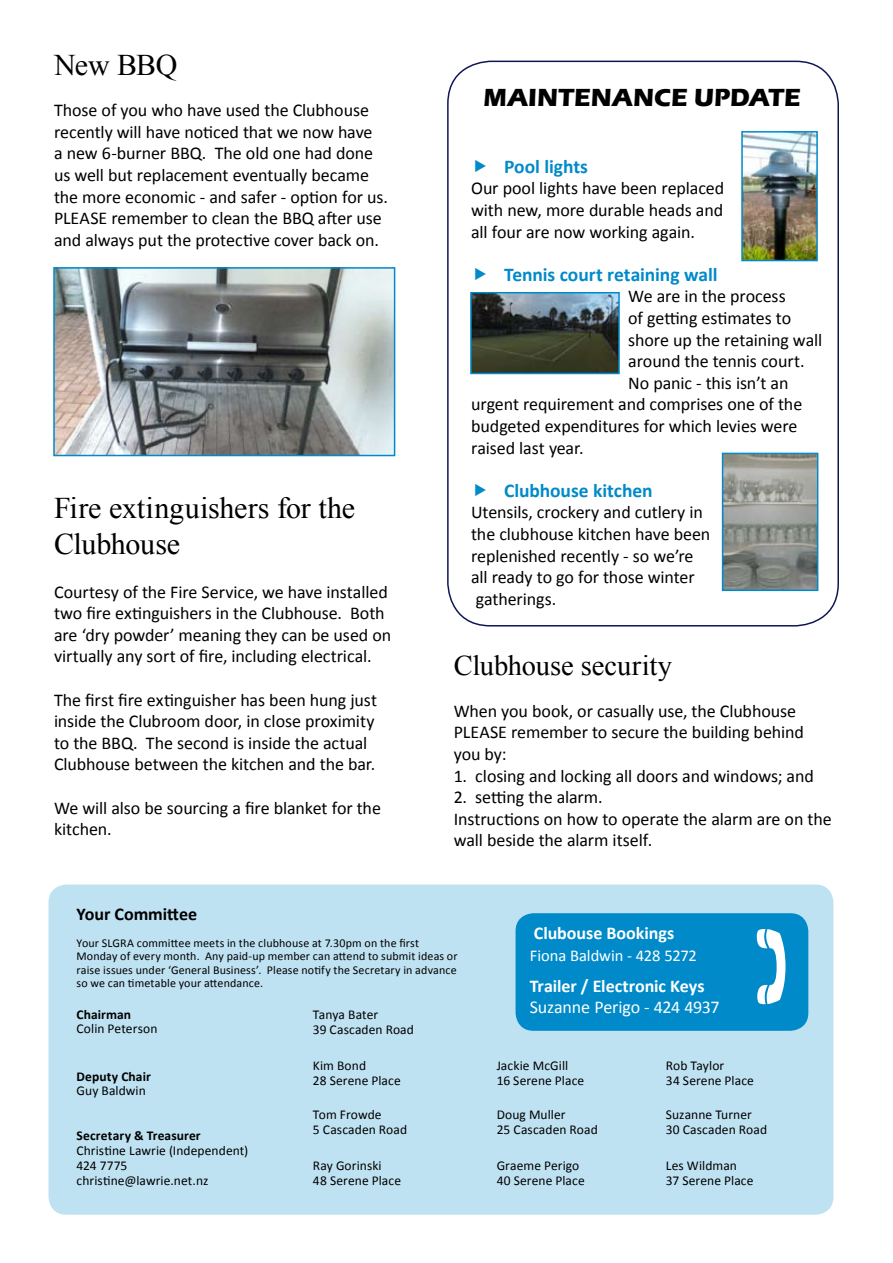
<style>
.page{position:relative;width:893px;height:1263px;background:#fff}
.page>*{position:absolute;margin:0;border:0;box-sizing:border-box;transform-origin:0 0}
.t1{font:30px/36px "Times New Roman";letter-spacing:-.01em;color:#000}
.t2{font:28.5px "Times New Roman";letter-spacing:-.005em;color:#000}
.t3{font:700 25.5px "Eras ITC";color:#000}
.t4{font:700 19.5px "Calibri";letter-spacing:-.005em;color:#008ac9}
.t5{font:18px/21.6px "Calibri";letter-spacing:-.005em;color:#000}
.t6{font:700 18px "Calibri";letter-spacing:-.005em;color:#fff}
.t7{font:18px "Calibri";letter-spacing:-.01em;color:#fff}
.t8{font:700 18px "Calibri";letter-spacing:-.005em;color:#000}
.t9{font:16.5px "Calibri";letter-spacing:-.005em;color:#fff}
.t10{font:13.5px/15px "Calibri";letter-spacing:.005em;color:#000}
.t11{font:700 13.5px "Calibri";letter-spacing:.01em;color:#000}
.t12{font:12px/13.5px "Calibri";letter-spacing:.01em;color:#000}
</style>
<div class="page">
<div style="left:48px;top:884px;width:785px;height:331px;background:#bfe2f2;border-radius:18px"></div>
<div style="left:447px;top:61px;width:392px;height:565px;border:2px solid #0e1654;border-radius:43px"></div>
<img style="left:744px;top:134px;width:71px;height:124px">
<div style="left:741px;top:131px;width:77px;height:130px;border:2px solid #008ac9"></div>
<img style="left:473px;top:295px;width:144px;height:76px">
<div style="left:470px;top:292px;width:150px;height:82px;border:2px solid #008ac9"></div>
<img style="left:725px;top:456px;width:90px;height:132px">
<div style="left:722px;top:453px;width:96px;height:138px;border:2px solid #008ac9"></div>
<img style="left:56px;top:270px;width:336px;height:183px">
<div style="left:53px;top:267px;width:342px;height:189px;border:2px solid #008ac9"></div>
<div style="left:516px;top:913px;width:292px;height:118px;background:#008ac9;border-radius:18px"></div>
<h1 class="t1" style="left:54px;top:46px;width:125px">New BBQ</h1>
<p class="t5" style="left:54px;top:99px;width:336px">Those of you who have used the Clubhouse recently will have noticed that we now have<br>a new 6-burner BBQ. The old one had done us well but replacement eventually became the more economic - and safer - option for us.<br>PLEASE remember to clean the BBQ after use and always put the protective cover back on.</p>
<h1 class="t1" style="left:54px;top:490px;width:303px">Fire extinguishers for the<br>Clubhouse</h1>
<p class="t5" style="left:54px;top:581px;width:339px">Courtesy of the Fire Service, we have installed two fire extinguishers in the Clubhouse. Both are ‘dry powder’ meaning they can be used on virtually any sort of fire, including electrical.</p>
<p class="t5" style="left:54px;top:689px;width:325px">The first fire extinguisher has been hung just inside the Clubroom door, in close proximity to the BBQ. The second is inside the actual Clubhouse between the kitchen and the bar.</p>
<p class="t5" style="left:54px;top:797px;width:328px">We will also be sourcing a fire blanket for the kitchen.</p>
<h3 class="t3" style="left:483px;top:83px;width:319px">MAINTENANCE UPDATE</h3>
<p class="t4" style="left:504px;top:154px;width:85px">Pool lights</p>
<p class="t5" style="left:471px;top:178px;width:255px;text-align:justify">Our pool lights have been replaced with new, more durable heads and all four are now working again.</p>
<p class="t4" style="left:504px;top:262px;width:215px">Tennis court retaining wall</p>
<p class="t5" style="left:628px;top:286px;width:159px">We are in the process</p>
<p class="t5" style="left:628px;top:307px;width:164px">of getting estimates to</p>
<p class="t5" style="left:628px;top:329px;width:196px">shore up the retaining wall</p>
<p class="t5" style="left:628px;top:350px;width:178px">around the tennis court.</p>
<p class="t5" style="left:628px;top:372px;width:162px">No panic - this isn’t an</p>
<p class="t5" style="left:471px;top:394px;width:333px">urgent requirement and comprises one of the</p>
<p class="t5" style="left:471px;top:415px;width:328px">budgeted expenditures for which levies were</p>
<p class="t5" style="left:471px;top:437px;width:114px">raised last year.</p>
<p class="t4" style="left:504px;top:478px;width:150px">Clubhouse kitchen</p>
<p class="t5" style="left:471px;top:502px;width:241px">Utensils, crockery and cutlery in the clubhouse kitchen have been replenished recently - so we’re all ready to go for those winter gatherings.</p>
<h2 class="t2" style="left:454px;top:647px;width:220px">Clubhouse security</h2>
<p class="t5" style="left:454px;top:700px;width:352px">When you book, or casually use, the Clubhouse<br>PLEASE remember to secure the building behind you by:</p>
<p class="t5" style="left:454px;top:765px;width:362px">1. closing and locking all doors and windows; and</p>
<p class="t5" style="left:454px;top:786px;width:379px">2. setting the alarm.<br>Instructions on how to operate the alarm are on the wall beside the alarm itself.</p>
<p class="t8" style="left:77px;top:902px;width:122px">Your Committee</p>
<p class="t12" style="left:77px;top:936px;width:383px">Your SLGRA committee meets in the clubhouse at 7.30pm on the first Monday of every month. Any paid-up member can attend to submit ideas or raise issues under ‘General Business’. Please notify the Secretary in advance so we can timetable your attendance.</p>
<p class="t11" style="left:77px;top:1006px;width:56px">Chairman</p>
<p class="t10" style="left:77px;top:1021px;width:82px">Colin Peterson</p>
<p class="t11" style="left:77px;top:1068px;width:76px">Deputy Chair</p>
<p class="t10" style="left:77px;top:1083px;width:71px">Guy Baldwin</p>
<p class="t11" style="left:77px;top:1127px;width:126px">Secretary &amp; Treasurer</p>
<p class="t10" style="left:77px;top:1143px;width:173px">Christine Lawrie (Independent)<br>424 7775 christine@lawrie.net.nz</p>
<p class="t10" style="left:313px;top:1007px;width:102px">Tanya Bater<br>39 Cascaden Road</p>
<p class="t10" style="left:313px;top:1058px;width:89px">Kim Bond<br>28 Serene Place</p>
<p class="t10" style="left:313px;top:1107px;width:96px">Tom Frowde<br>5 Cascaden Road</p>
<p class="t10" style="left:313px;top:1158px;width:90px">Ray Gorinski<br>48 Serene Place</p>
<p class="t6" style="left:534px;top:922px;width:142px">Clubouse Bookings</p>
<p class="t9" style="left:530px;top:945px;width:169px">Fiona Baldwin - 428 5272</p>
<p class="t6" style="left:530px;top:974px;width:176px">Trailer / Electronic Keys</p>
<p class="t7" style="left:530px;top:996px;width:191px">Suzanne Perigo - 424 4937</p>
<p class="t10" style="left:497px;top:1058px;width:89px">Jackie McGill<br>16 Serene Place</p>
<p class="t10" style="left:497px;top:1107px;width:103px">Doug Muller<br>25 Cascaden Road</p>
<p class="t10" style="left:666px;top:1058px;width:89px">Rob Taylor<br>34 Serene Place</p>
<p class="t10" style="left:666px;top:1107px;width:103px">Suzanne Turner<br>30 Cascaden Road</p>
<p class="t10" style="left:497px;top:1158px;width:90px">Graeme Perigo<br>40 Serene Place</p>
<p class="t10" style="left:666px;top:1158px;width:89px">Les Wildman<br>37 Serene Place</p>
</div>
